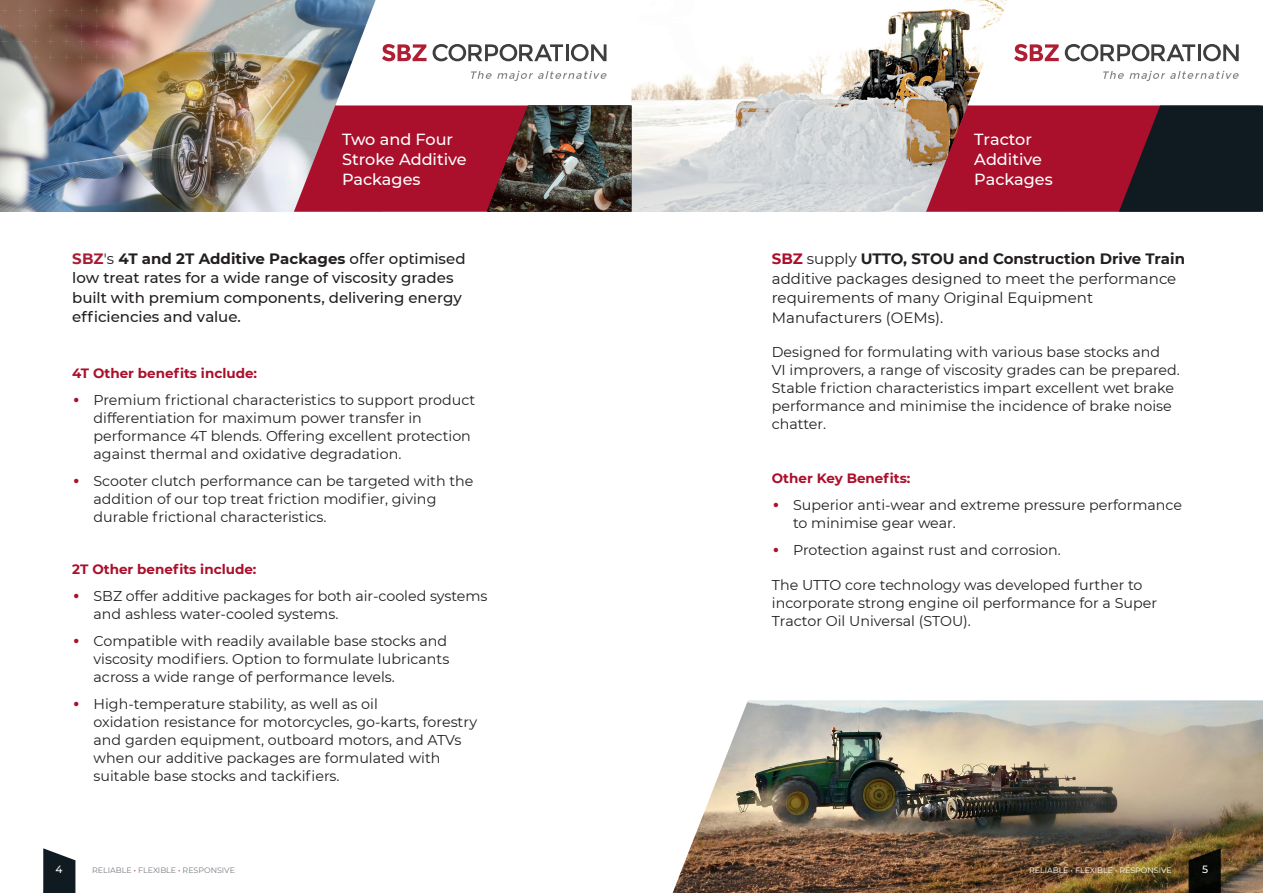
<style>
.page{position:relative;width:1263px;height:893px;background:#fff}
.page>*{position:absolute;margin:0;border:0;box-sizing:border-box;transform-origin:0 0}
.t1{font:500 16.05px/20.2px "Montserrat";color:#fff}
.t2{font:500 15px/19.5px "Montserrat";color:#231f20}
.t3{font:15px/19.5px "Montserrat";color:#231f20}
.t4{font:14.25px/18px "Montserrat";color:#231f20}
.t5{font:700 13.5px "Montserrat";color:#aa0f2b}
.t6{font:500 10.5px "Montserrat";color:#fff}
.t7{font:7.8px "Montserrat";color:#787c82}
.t8{font:7.8px "Montserrat";color:#fff}
.s1{font-weight:700;color:#a91c36}
.s2{font-weight:400}
.s3{font-weight:700}
.s4{font-size:28.5px;color:#aa0f2b}
.s5{font-weight:700;color:#aa0f2b}
.s6{color:#aa0f2b}
</style>
<div class="page">
<img style="left:673px;top:700px;width:590px;height:193px">
<svg style="left:1188px;top:848px;width:33px;height:45px"></svg>
<svg style="left:43px;top:848px;width:32px;height:45px"></svg>
<img style="left:631px;top:11px;width:296px;height:201px">
<svg style="left:927px;top:0;width:312px;height:105px"></svg>
<svg style="left:926px;top:105px;width:337px;height:107px;background:#721b2c"></svg>
<svg style="left:1014px;top:44px;width:45px;height:17px"></svg>
<svg style="left:1065px;top:44px;width:130px;height:17px"></svg>
<hr style="left:1198px;top:44px;width:3px;height:17px;background:#3e3e3f">
<svg style="left:1203px;top:44px;width:36px;height:17px"></svg>
<svg style="left:1103px;top:71px;width:136px;height:10px"></svg>
<img style="left:0;top:0;width:295px;height:212px">
<svg style="left:295px;top:0;width:312px;height:105px"></svg>
<svg style="left:294px;top:105px;width:193px;height:107px;background:#ac233c"></svg>
<img style="left:487px;top:105px;width:144px;height:107px">
<svg style="left:382px;top:44px;width:45px;height:17px"></svg>
<svg style="left:433px;top:44px;width:173px;height:17px"></svg>
<svg style="left:471px;top:71px;width:135px;height:10px"></svg>
<p class="t1" style="left:342px;top:128px;width:126px">Two and Four<br>Stroke Additive<br>Packages</p>
<p class="t2" style="left:72px;top:248px;width:395px"><span class="s1">SBZ</span><span class="s2">'s</span> <span class="s3">4T and 2T Additive Packages</span> offer optimised low treat rates for a wide range of viscosity grades built with premium components, delivering energy efficiencies and value.</p>
<p class="t5" style="left:72px;top:363px;width:186px">4T Other benefits include:</p>
<p class="t4" style="left:94px;top:390px;width:383px;text-indent:-21px"><span class="s4">•</span> Premium frictional characteristics to support product differentiation for maximum power transfer in performance 4T blends. Offering excellent protection against thermal and oxidative degradation.</p>
<p class="t4" style="left:94px;top:471px;width:381px;text-indent:-21px"><span class="s4">•</span> Scooter clutch performance can be targeted with the addition of our top treat friction modifier, giving durable frictional characteristics.</p>
<p class="t5" style="left:72px;top:560px;width:186px">2T Other benefits include:</p>
<p class="t4" style="left:94px;top:587px;width:395px;text-indent:-21px"><span class="s4">•</span> SBZ offer additive packages for both air-cooled systems and ashless water-cooled systems.</p>
<p class="t4" style="left:94px;top:632px;width:357px;text-indent:-21px"><span class="s4">•</span> Compatible with readily available base stocks and viscosity modifiers. Option to formulate lubricants across a wide range of performance levels.</p>
<p class="t4" style="left:94px;top:695px;width:385px;text-indent:-21px"><span class="s4">•</span> High-temperature stability, as well as oil<br>oxidation resistance for motorcycles, go-karts, forestry and garden equipment, outboard motors, and ATVs when our additive packages are formulated with suitable base stocks and tackifiers.</p>
<p class="t1" style="left:974px;top:128px;width:80px">Tractor<br>Additive<br>Packages</p>
<p class="t3" style="left:772px;top:248px;width:415px"><span class="s5">SBZ</span> supply <span class="s3">UTTO, STOU and Construction Drive Train </span>additive packages designed to meet the performance requirements of many Original Equipment Manufacturers (OEMs).</p>
<p class="t4" style="left:772px;top:343px;width:410px">Designed for formulating with various base stocks and<br>VI improvers, a range of viscosity grades can be prepared.<br>Stable friction characteristics impart excellent wet brake performance and minimise the incidence of brake noise chatter.</p>
<p class="t5" style="left:772px;top:469px;width:140px">Other Key Benefits:</p>
<p class="t4" style="left:793px;top:496px;width:390px;text-indent:-21px"><span class="s4">•</span> Superior anti-wear and extreme pressure performance to minimise gear wear.</p>
<p class="t4" style="left:772px;top:541px;width:290px"><span class="s4">•</span> Protection against rust and corrosion.</p>
<p class="t4" style="left:772px;top:575px;width:387px">The UTTO core technology was developed further to incorporate strong engine oil performance for a Super<br>Tractor Oil Universal (STOU).</p>
<p class="t6" style="left:55px;top:862px;width:9px">4</p>
<p class="t7" style="left:92px;top:865px;width:144px">RELIABLE <span class="s6">•</span> FLEXIBLE <span class="s6">•</span> RESPONSIVE</p>
<p class="t8" style="left:1029px;top:865px;width:144px">RELIABLE • FLEXIBLE • RESPONSIVE</p>
<p class="t6" style="left:1202px;top:862px;width:8px">5</p>
</div>
